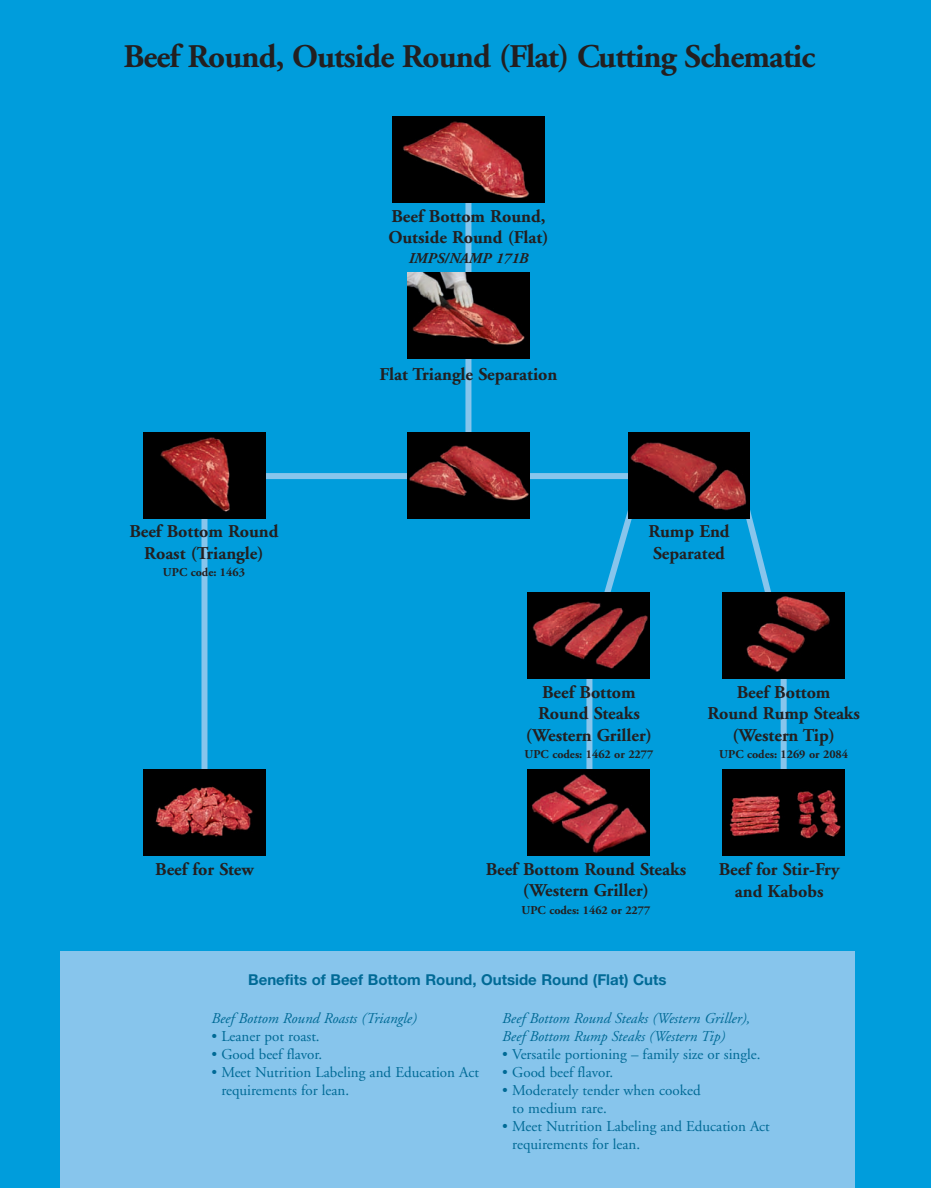
<style>
.page{position:relative;width:931px;height:1188px;background:#fff}
.page>*{position:absolute;margin:0;border:0;box-sizing:border-box;transform-origin:0 0}
.t1{font:700 33px "Adobe Garamond";letter-spacing:-.025em;color:#231f20}
.t2{font:700 18px/21.6px "Adobe Garamond";color:#231f20;text-align:center}
.t3{font:15px/18px "Adobe Garamond";color:#006a96}
.t4{font:italic 15px/18px "Adobe Garamond";color:#006a96}
.t5{font:700 15px "Helvetica Neue";color:#006a96}
.t6{font:italic 700 15px "Adobe Garamond";color:#231f20}
.t7{font:700 12px "Adobe Garamond";color:#231f20}
</style>
<div class="page">
<div style="left:0;top:0;width:930px;height:1188px;background:#009ddc"></div>
<svg style="left:604px;top:514px;width:40px;height:78px"></svg>
<svg style="left:733px;top:479px;width:38px;height:113px"></svg>
<div style="left:586px;top:661px;width:6px;height:168px;background:#87c5ec"></div>
<div style="left:465px;top:153px;width:6px;height:325px;background:#87c5ec"></div>
<div style="left:221px;top:473px;width:445px;height:6px;background:#87c5ec"></div>
<div style="left:201px;top:498px;width:6px;height:326px;background:#87c5ec"></div>
<div style="left:780px;top:648px;width:6px;height:162px;background:#87c5ec"></div>
<img style="left:407px;top:272px;width:122px;height:87px">
<img style="left:392px;top:116px;width:152px;height:86px">
<img style="left:144px;top:432px;width:121px;height:86px">
<img style="left:144px;top:770px;width:122px;height:86px">
<div style="left:60px;top:951px;width:794px;height:237px;background:#87c5ec"></div>
<img style="left:627px;top:432px;width:122px;height:86px">
<img style="left:527px;top:592px;width:122px;height:87px">
<img style="left:722px;top:592px;width:122px;height:87px">
<img style="left:527px;top:770px;width:122px;height:86px">
<img style="left:722px;top:770px;width:122px;height:86px">
<img style="left:407px;top:432px;width:122px;height:86px">
<h1 class="t1" style="left:123px;top:43px;width:693px">Beef Round, Outside Round (Flat) Cutting Schematic</h1>
<p class="t2" style="left:388px;top:207px;width:161px;text-align:left">Beef Bottom Round,<br>Outside Round (Flat)</p>
<p class="t6" style="left:408px;top:252px;width:121px">IMPS/NAMP 171B</p>
<p class="t2" style="left:129px;top:522px;width:151px">Beef Bottom Round<br>Roast (Triangle)</p>
<p class="t7" style="left:163px;top:568px;width:83px">UPC code: 1463</p>
<p class="t2" style="left:155px;top:861px;width:100px">Beef for Stew</p>
<p class="t2" style="left:379px;top:365px;width:179px">Flat Triangle Separation</p>
<p class="t2" style="left:648px;top:522px;width:83px;text-align:left">Rump End<br>Separated</p>
<p class="t2" style="left:525px;top:683px;width:127px">Beef Bottom<br>Round Steaks (Western Griller)</p>
<p class="t7" style="left:524px;top:750px;width:130px">UPC codes: 1462 or 2277</p>
<p class="t2" style="left:707px;top:683px;width:154px">Beef Bottom<br>Round Rump Steaks (Western Tip)</p>
<p class="t7" style="left:719px;top:750px;width:130px">UPC codes: 1269 or 2084</p>
<p class="t2" style="left:485px;top:860px;width:202px">Beef Bottom Round Steaks (Western Griller)</p>
<p class="t7" style="left:521px;top:905px;width:130px">UPC codes: 1462 or 2277</p>
<p class="t2" style="left:718px;top:860px;width:122px">Beef for Stir-Fry and Kabobs</p>
<p class="t5" style="left:248px;top:974px;width:419px">Benefits of Beef Bottom Round, Outside Round (Flat) Cuts</p>
<p class="t4" style="left:211px;top:1010px;width:207px">Beef Bottom Round Roasts (Triangle)</p>
<p class="t3" style="left:211px;top:1028px;width:110px">• Leaner pot roast.</p>
<p class="t3" style="left:211px;top:1046px;width:112px">• Good beef flavor.</p>
<p class="t3" style="left:221px;top:1064px;width:259px;text-indent:-10px">• Meet Nutrition Labeling and Education Act requirements for lean.</p>
<p class="t4" style="left:502px;top:1010px;width:249px">Beef Bottom Round Steaks (Western Griller),<br>Beef Bottom Rump Steaks (Western Tip)</p>
<p class="t3" style="left:502px;top:1046px;width:260px">• Versatile portioning – family size or single.</p>
<p class="t3" style="left:502px;top:1064px;width:112px">• Good beef flavor.</p>
<p class="t3" style="left:512px;top:1082px;width:190px;text-indent:-10px">• Moderately tender when cooked to medium rare.</p>
<p class="t3" style="left:512px;top:1118px;width:259px;text-indent:-10px">• Meet Nutrition Labeling and Education Act requirements for lean.</p>
</div>
